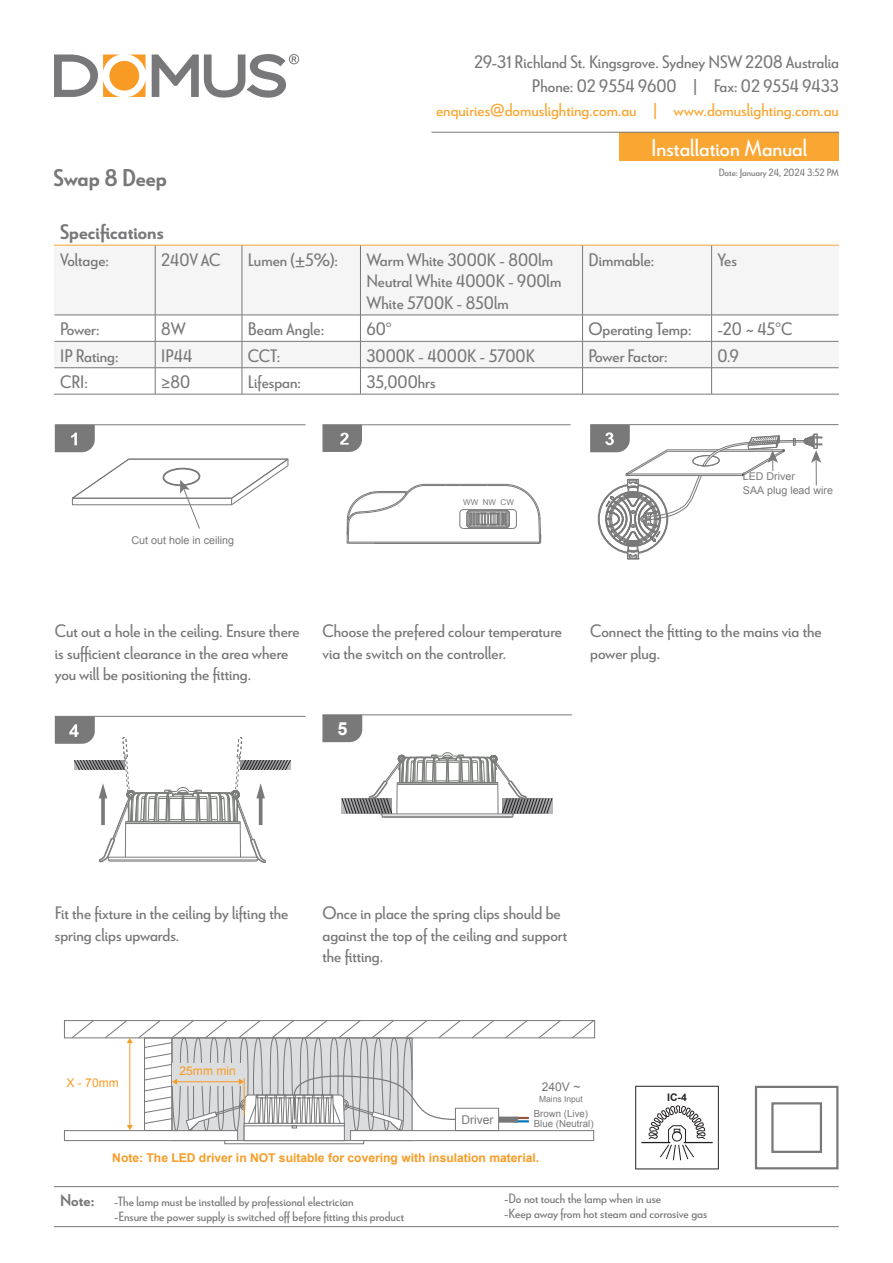
<style>
.page{position:relative;width:893px;height:1263px;background:#fff}
.page>*{position:absolute;margin:0;border:0;box-sizing:border-box;transform-origin:0 0}
.t1{font:24px "Le Havre";color:#fff}
.t2{font:700 24px "Le Havre";letter-spacing:-.005em;color:#787779}
.t3{font:700 21px "Le Havre";color:#787779}
.t4{font:18px/21.6px "Le Havre";color:#787779}
.t5{font:18px "Le Havre";color:#faa633}
.t6{font:700 18px "Arial";color:#fff}
.t7{font:13.35px/14.4px "Le Havre";color:#787779}
.t8{font:700 12.15px "Arial";color:#f89b24}
.t9{font:12.15px "Arial";color:#f89b24}
.t10{font:12.15px "Arial";color:#787779}
.t11{font:10.8px "Arial";color:#79797a}
.t12{font:10.65px/14px "Arial";color:#79797a}
.t13{font:10.5px "Le Havre";color:#787779}
.t14{font:700 10.35px "Arial";color:#231f20}
.t15{font:9.75px/9.8px "Arial";color:#787779}
.t16{font:8.4px "Arial";color:#787779}
.t17{font:7.95px "Arial";color:#79797a}
.s1{font-weight:700;font-size:16.95px}
</style>
<div class="page">
<div style="left:619px;top:132px;width:220px;height:28px;background:#faa633"></div>
<hr style="left:431px;top:132px;width:408px;height:1px;background:#787779">
<svg style="left:152px;top:54px;width:147px;height:44px"></svg>
<svg style="left:54px;top:55px;width:66px;height:42px"></svg>
<svg style="left:129px;top:55px;width:17px;height:16px"></svg>
<svg style="left:129px;top:80px;width:17px;height:17px"></svg>
<div style="left:109px;top:61px;width:30px;height:30px;background:#f89b24;border-radius:50%"></div>
<svg style="left:54px;top:1187px;width:785px;height:1px"></svg>
<hr style="left:54px;top:1186px;width:444px;height:1px;background:#787779">
<hr style="left:498px;top:1186px;width:341px;height:1px;background:#787779">
<hr style="left:54px;top:1226px;width:444px;height:1px;background:#787779">
<hr style="left:498px;top:1226px;width:341px;height:1px;background:#787779">
<svg style="left:54px;top:246px;width:785px;height:121px;fill:#f5f5f5"></svg>
<hr style="left:54px;top:245px;width:101px;height:1px;background:#faa633">
<hr style="left:155px;top:245px;width:87px;height:1px;background:#faa633">
<hr style="left:242px;top:245px;width:118px;height:1px;background:#faa633">
<hr style="left:360px;top:245px;width:223px;height:1px;background:#faa633">
<hr style="left:583px;top:245px;width:129px;height:1px;background:#faa633">
<hr style="left:712px;top:245px;width:127px;height:1px;background:#faa633">
<hr style="left:155px;top:245px;width:1px;height:70px;background:#787779">
<hr style="left:242px;top:245px;width:1px;height:70px;background:#787779">
<hr style="left:360px;top:245px;width:1px;height:70px;background:#787779">
<hr style="left:582px;top:245px;width:1px;height:70px;background:#787779">
<hr style="left:711px;top:245px;width:1px;height:70px;background:#787779">
<hr style="left:54px;top:315px;width:101px;height:1px;background:#787779">
<hr style="left:155px;top:315px;width:87px;height:1px;background:#787779">
<hr style="left:242px;top:315px;width:118px;height:1px;background:#787779">
<hr style="left:360px;top:315px;width:223px;height:1px;background:#787779">
<hr style="left:583px;top:315px;width:129px;height:1px;background:#787779">
<hr style="left:712px;top:315px;width:127px;height:1px;background:#787779">
<hr style="left:54px;top:341px;width:101px;height:1px;background:#787779">
<hr style="left:155px;top:341px;width:87px;height:1px;background:#787779">
<hr style="left:242px;top:341px;width:118px;height:1px;background:#787779">
<hr style="left:360px;top:341px;width:223px;height:1px;background:#787779">
<hr style="left:583px;top:341px;width:129px;height:1px;background:#787779">
<hr style="left:712px;top:341px;width:127px;height:1px;background:#787779">
<hr style="left:54px;top:367px;width:101px;height:1px;background:#787779">
<hr style="left:155px;top:367px;width:87px;height:1px;background:#787779">
<svg style="left:155px;top:315px;width:1px;height:79px"></svg>
<hr style="left:242px;top:367px;width:118px;height:1px;background:#787779">
<svg style="left:242px;top:315px;width:1px;height:79px"></svg>
<hr style="left:360px;top:367px;width:223px;height:1px;background:#787779">
<svg style="left:360px;top:315px;width:1px;height:79px"></svg>
<hr style="left:583px;top:367px;width:129px;height:1px;background:#787779">
<svg style="left:582px;top:315px;width:1px;height:79px"></svg>
<hr style="left:712px;top:367px;width:127px;height:1px;background:#787779">
<svg style="left:711px;top:315px;width:1px;height:79px"></svg>
<hr style="left:54px;top:394px;width:101px;height:1px;background:#787779">
<hr style="left:155px;top:394px;width:87px;height:1px;background:#787779">
<hr style="left:242px;top:394px;width:118px;height:1px;background:#787779">
<hr style="left:360px;top:394px;width:223px;height:1px;background:#787779">
<hr style="left:583px;top:394px;width:129px;height:1px;background:#787779">
<hr style="left:712px;top:394px;width:127px;height:1px;background:#787779">
<hr style="left:55px;top:424px;width:251px;height:1px;background:#79797a">
<svg style="left:55px;top:425px;width:40px;height:27px"></svg>
<svg style="left:71px;top:458px;width:218px;height:71px"></svg>
<hr style="left:55px;top:716px;width:251px;height:1px;background:#79797a">
<svg style="left:55px;top:716px;width:236px;height:147px"></svg>
<hr style="left:240px;top:823px;width:1px;height:34px;background:#797c79">
<hr style="left:125px;top:823px;width:1px;height:34px;background:#797c79">
<hr style="left:322px;top:424px;width:249px;height:1px;background:#79797a">
<svg style="left:322px;top:425px;width:40px;height:27px"></svg>
<svg style="left:346px;top:483px;width:196px;height:61px"></svg>
<svg style="left:322px;top:715px;width:40px;height:27px"></svg>
<hr style="left:322px;top:714px;width:250px;height:1px;background:#79797a">
<hr style="left:383px;top:817px;width:129px;height:1px;background:#797c79">
<svg style="left:341px;top:752px;width:211px;height:65px"></svg>
<hr style="left:498px;top:784px;width:1px;height:30px;background:#797c79">
<hr style="left:397px;top:784px;width:1px;height:30px;background:#797c79">
<hr style="left:590px;top:424px;width:248px;height:1px;background:#79797a">
<svg style="left:590px;top:425px;width:232px;height:134px"></svg>
<svg style="left:635px;top:1086px;width:84px;height:83px"></svg>
<div style="left:755px;top:1086px;width:83px;height:83px;border:2px solid #787779"></div>
<div style="left:771px;top:1102px;width:51px;height:51px;border:2px solid #787779"></div>
<svg style="left:518px;top:1117px;width:11px;height:5px"></svg>
<div style="left:64px;top:1020px;width:531px;height:18px;border:1px solid #787779"></div>
<svg style="left:71px;top:1020px;width:23px;height:19px"></svg>
<svg style="left:471px;top:1020px;width:23px;height:19px"></svg>
<svg style="left:505px;top:1020px;width:23px;height:19px"></svg>
<svg style="left:538px;top:1020px;width:23px;height:19px"></svg>
<svg style="left:571px;top:1020px;width:23px;height:19px"></svg>
<div style="left:64px;top:1130px;width:174px;height:11px;border:1px solid #787779"></div>
<div style="left:350px;top:1130px;width:244px;height:11px;border:1px solid #787779"></div>
<div style="left:455px;top:1108px;width:44px;height:23px;border:1px solid #787779"></div>
<div style="left:224px;top:1140px;width:140px;height:4px;border:1px solid #787779"></div>
<div style="left:244px;top:1125px;width:101px;height:16px;border:1px solid #787779"></div>
<div style="left:499px;top:1116px;width:19px;height:7px;background:#787779"></div>
<svg style="left:104px;top:1020px;width:357px;height:114px"></svg>
<hr style="left:244px;top:1078px;width:1px;height:37px;background:#f89b24">
<p class="t4" style="left:474px;top:50px;width:366px;line-height:24px;text-align:right">29-31 Richland St. Kingsgrove. Sydney NSW 2208 Australia<br>Phone: 02 9554 9600 | Fax: 02 9554 9433</p>
<p class="t5" style="left:436px;top:100px;width:404px">enquiries@domuslighting.com.au | www.domuslighting.com.au</p>
<h1 class="t1" style="left:651px;top:133px;width:158px">Installation Manual</h1>
<h1 class="t2" style="left:54px;top:164px;width:115px">Swap 8 Deep</h1>
<p class="t13" style="left:719px;top:166px;width:122px">Date: January 24, 2024 3:52 PM</p>
<p class="t3" style="left:60px;top:219px;width:105px">Specifications</p>
<p class="t4" style="left:60px;top:248px;width:50px">Voltage:</p>
<p class="t4" style="left:161px;top:248px;width:61px">240V AC</p>
<p class="t4" style="left:248px;top:248px;width:92px">Lumen (±5%):</p>
<p class="t4" style="left:366px;top:248px;width:196px">Warm White 3000K - 800lm<br>Neutral White 4000K - 900lm<br>White 5700K - 850lm</p>
<p class="t4" style="left:589px;top:248px;width:67px">Dimmable:</p>
<p class="t4" style="left:718px;top:248px;width:21px">Yes</p>
<p class="t4" style="left:60px;top:318px;width:41px">Power:</p>
<p class="t4" style="left:161px;top:318px;width:26px">8W</p>
<p class="t4" style="left:248px;top:318px;width:78px">Beam Angle:</p>
<p class="t4" style="left:366px;top:318px;width:27px">60°</p>
<p class="t4" style="left:589px;top:318px;width:105px">Operating Temp:</p>
<p class="t4" style="left:718px;top:318px;width:76px">-20 ~ 45°C</p>
<p class="t4" style="left:60px;top:344px;width:60px">IP Rating:</p>
<p class="t4" style="left:161px;top:344px;width:33px">IP44</p>
<p class="t4" style="left:248px;top:344px;width:34px">CCT:</p>
<p class="t4" style="left:366px;top:344px;width:170px">3000K - 4000K - 5700K</p>
<p class="t4" style="left:589px;top:344px;width:81px">Power Factor:</p>
<p class="t4" style="left:718px;top:344px;width:23px">0.9</p>
<p class="t4" style="left:60px;top:371px;width:29px">CRI:</p>
<p class="t4" style="left:161px;top:371px;width:30px">≥80</p>
<p class="t4" style="left:248px;top:371px;width:55px">Lifespan:</p>
<p class="t4" style="left:366px;top:371px;width:71px">35,000hrs</p>
<p class="t11" style="left:131px;top:533px;width:104px">Cut out hole in ceiling</p>
<p class="t17" style="left:463px;top:497px;width:52px">WW NW CW</p>
<p class="t12" style="left:743px;top:470px;width:92px">LED Driver<br>SAA plug lead wire</p>
<p class="t4" style="left:55px;top:620px;width:246px">Cut out a hole in the ceiling. Ensure there is sufficient clearance in the area where you will be positioning the fitting.</p>
<p class="t4" style="left:322px;top:620px;width:241px">Choose the prefered colour temperature via the switch on the controller.</p>
<p class="t4" style="left:590px;top:620px;width:233px">Connect the fitting to the mains via the power plug.</p>
<p class="t6" style="left:337px;top:717px;width:12px">5</p>
<p class="t4" style="left:55px;top:902px;width:235px">Fit the fixture in the ceiling by lifting the spring clips upwards.</p>
<p class="t4" style="left:322px;top:902px;width:246px">Once in place the spring clips should be against the top of the ceiling and support the fitting.</p>
<p class="t9" style="left:66px;top:1075px;width:54px">X - 70mm</p>
<p class="t9" style="left:179px;top:1063px;width:58px">25mm min</p>
<p class="t10" style="left:461px;top:1112px;width:34px">Driver</p>
<p class="t10" style="left:542px;top:1079px;width:40px">240V ~</p>
<p class="t16" style="left:539px;top:1093px;width:45px">Mains Input</p>
<p class="t15" style="left:534px;top:1109px;width:61px">Brown (Live)<br>Blue (Neutral)</p>
<p class="t8" style="left:112px;top:1150px;width:428px">Note: The LED driver in NOT suitable for covering with insulation material.</p>
<p class="t14" style="left:667px;top:1090px;width:21px">IC-4</p>
<p class="t7" style="left:114px;top:1194px;width:291px;text-indent:-54px"><span class="s1">Note:</span> -The lamp must be installed by professional electrician<br>-Ensure the power supply is switched off before fitting this product</p>
<p class="t7" style="left:504px;top:1191px;width:205px">-Do not touch the lamp when in use<br>-Keep away from hot steam and corrosive gas</p>
</div>
